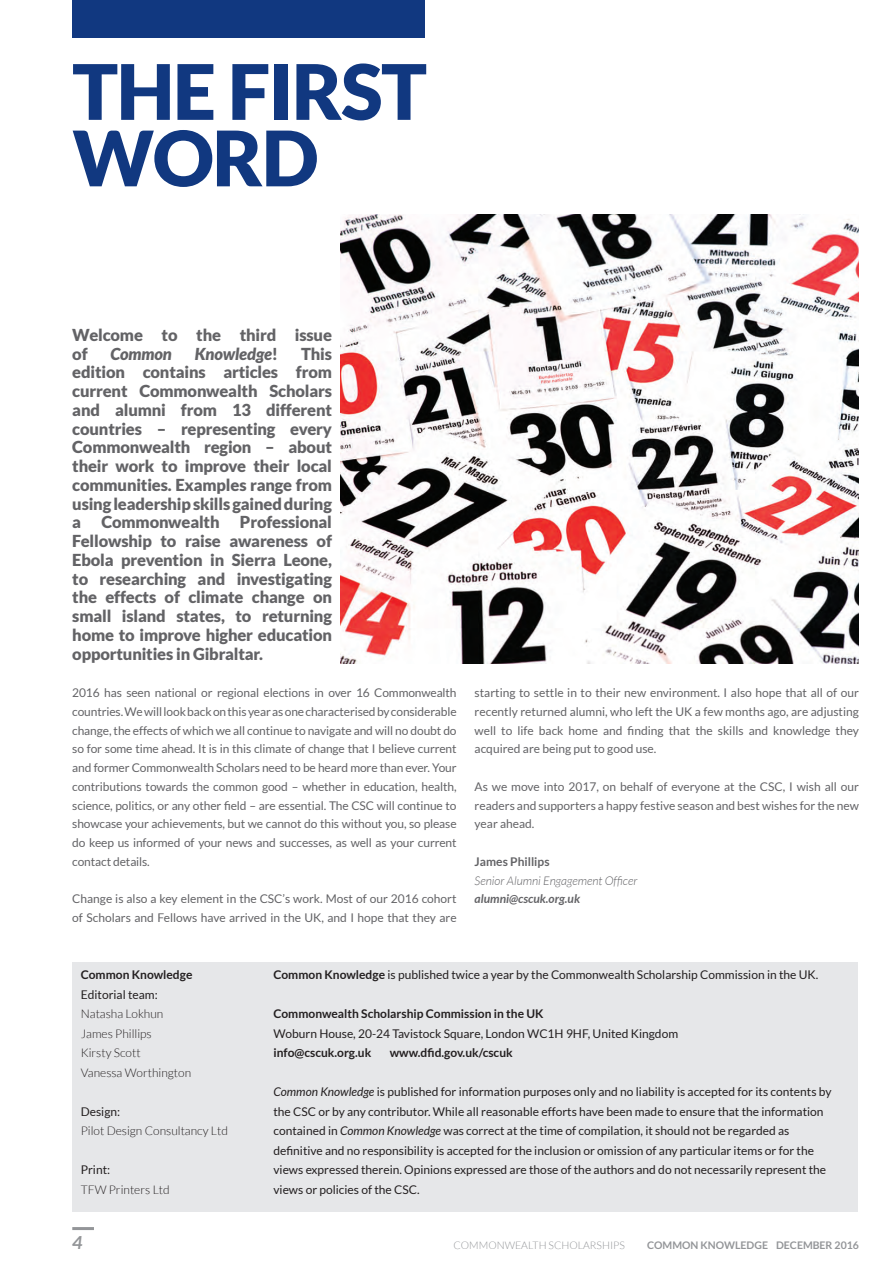
<style>
.page{position:relative;width:893px;height:1263px;background:#fff}
.page>*{position:absolute;margin:0;border:0;box-sizing:border-box;transform-origin:0 0}
.Small_Headline{font:900 76.5px/66.4px "Lato";letter-spacing:-.02em;color:#113880}
.t1{font:italic 700 18px "Lato";color:#939598}
.Intro_text_11_13{font:900 16.5px/18.8px "Lato";letter-spacing:-.01em;color:#636366}
.Intro_text_11_13-2{font:italic 900 16.5px "Lato";letter-spacing:-.01em;color:#636366}
.Text_regular{font:12px/18.8px "Lato";color:#636366;text-align:justify}
.t2{font:12px/19.5px "Lato";color:#231f20}
.t3{font:300 12px "Lato";color:#231f20}
.t4{font:700 12px "Lato";color:#231f20}
.t5{font:italic 300 12px "Lato";color:#636366}
.t6{font:italic 700 12px "Lato";color:#636366}
.t7{font:700 12px "Lato";color:#636366}
.t8{font:700 10.5px "Lato";color:#939598}
.t9{font:300 10.5px "Lato";color:#939598}
.s1{font-style:normal}
.s2{font-weight:700}
.s3{font-style:italic}
</style>
<div class="page">
<div style="left:72px;top:0;width:353px;height:37px;background:#113880"></div>
<div style="left:72px;top:962px;width:786px;height:249px;background:#e6e7e9"></div>
<img style="left:340px;top:215px;width:519px;height:448px">
<hr style="left:72px;top:1227px;width:22px;height:3px;background:#939598">
<p class="Small_Headline" style="left:72px;top:57px;width:356px">THE FIRST<br>WORD</p>
<p class="Intro_text_11_13" style="left:72px;top:325px;width:261px">Welcome to the third issue of</p>
<p class="Intro_text_11_13" style="left:72px;top:344px;width:261px;text-align:justify;text-indent:229px">This edition contains articles from current Commonwealth Scholars and alumni from 13 different countries – representing every Commonwealth region – about their work to improve their local communities. Examples range from usingleadershipskillsgainedduring a Commonwealth Professional Fellowship to raise awareness of Ebola prevention in Sierra Leone, to researching and investigating the effects of climate change on small island states, to returning home to improve higher education opportunities in Gibraltar.</p>
<p class="Text_regular" style="left:72px;top:683px;width:386px">2016 has seen national or regional elections in over 16 Commonwealth countries. We will look back on this year as one characterised by considerable change, the effects of which we all continue to navigate and will no doubt do so for some time ahead. It is in this climate of change that I believe current and former Commonwealth Scholars need to be heard more than ever. Your contributions towards the common good – whether in education, health, science, politics, or any other field – are essential. The CSC will continue to showcase your achievements, but we cannot do this without you, so please do keep us informed of your news and successes, as well as your current contact details.</p>
<p class="Text_regular" style="left:72px;top:889px;width:386px">Change is also a key element in the CSC’s work. Most of our 2016 cohort of Scholars and Fellows have arrived in the UK, and I hope that they are</p>
<p class="Intro_text_11_13-2" style="left:111px;top:344px;width:63px">Common</p>
<p class="Intro_text_11_13-2" style="left:195px;top:344px;width:85px">Knowledge<span class="s1">!</span></p>
<p class="Text_regular" style="left:475px;top:683px;width:386px">starting to settle in to their new environment. I also hope that all of our recently returned alumni, who left the UK a few months ago, are adjusting well to life back home and finding that the skills and knowledge they acquired are being put to good use.</p>
<p class="Text_regular" style="left:475px;top:777px;width:386px">As we move into 2017, on behalf of everyone at the CSC, I wish all our readers and supporters a happy festive season and best wishes for the new year ahead.</p>
<p class="t7" style="left:475px;top:854px;width:76px">James Phillips</p>
<p class="t5" style="left:475px;top:874px;width:164px">Senior Alumni Engagement Officer</p>
<p class="t6" style="left:475px;top:892px;width:107px">alumni@cscuk.org.uk</p>
<p class="t4" style="left:81px;top:968px;width:113px">Common Knowledge</p>
<p class="t2" style="left:81px;top:984px;width:79px">Editorial team:</p>
<p class="t3" style="left:81px;top:1007px;width:84px">Natasha Lokhun</p>
<p class="t3" style="left:81px;top:1027px;width:72px">James Phillips</p>
<p class="t3" style="left:81px;top:1046px;width:61px">Kirsty Scott</p>
<p class="t3" style="left:81px;top:1066px;width:112px">Vanessa Worthington</p>
<p class="t2" style="left:81px;top:1101px;width:41px">Design:</p>
<p class="t3" style="left:81px;top:1124px;width:149px">Pilot Design Consultancy Ltd</p>
<p class="t2" style="left:81px;top:1160px;width:31px">Print:</p>
<p class="t3" style="left:81px;top:1183px;width:90px">TFW Printers Ltd</p>
<p class="t2" style="left:273px;top:965px;width:546px"><span class="s2">Common Knowledge</span> is published twice a year by the Commonwealth Scholarship Commission in the UK.</p>
<p class="t4" style="left:273px;top:1007px;width:272px">Commonwealth Scholarship Commission in the UK</p>
<p class="t2" style="left:273px;top:1023px;width:406px">Woburn House, 20-24 Tavistock Square, London WC1H 9HF, United Kingdom</p>
<p class="t4" style="left:273px;top:1046px;width:99px">info@cscuk.org.uk</p>
<p class="t4" style="left:390px;top:1046px;width:124px">www.dfid.gov.uk/cscuk</p>
<p class="t2" style="left:273px;top:1082px;width:560px"><span class="s3">Common Knowledge</span> is published for information purposes only and no liability is accepted for its contents by the CSC or by any contributor. While all reasonable efforts have been made to ensure that the information contained in <span class="s3">Common Knowledge</span> was correct at the time of compilation, it should not be regarded as definitive and no responsibility is accepted for the inclusion or omission of any particular items or for the views expressed therein. Opinions expressed are those of the authors and do not necessarily represent the views or policies of the CSC.</p>
<h2 class="t1" style="left:72px;top:1232px;width:12px">4</h2>
<p class="t9" style="left:454px;top:1240px;width:173px">COMMONWEALTH SCHOLARSHIPS</p>
<p class="t8" style="left:647px;top:1239px;width:213px">COMMON KNOWLEDGE DECEMBER 2016</p>
</div>
